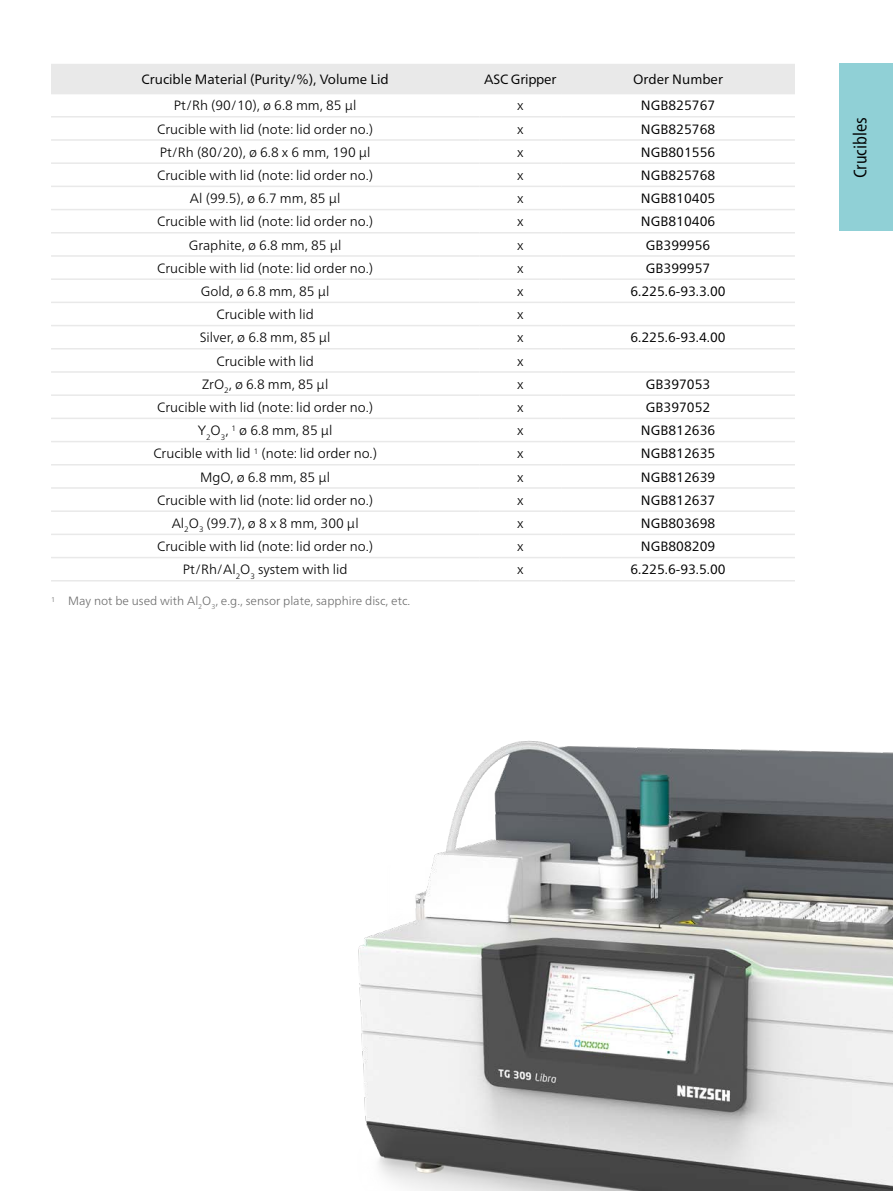
<style>
.page{position:relative;width:893px;height:1191px;background:#fff}
.page>*{position:absolute;margin:0;border:0;box-sizing:border-box;transform-origin:0 0}
.Subhead_1_schwarz_n{font:condensed 18px "Frutiger Neue LTW1 G";color:#000}
.Tabellenkörper_n{font:300 13.5px "Frutiger Neue LTW1 G";color:#000}
.Tabellenkörper_n-2{font:13.5px "Frutiger Neue LTW1 G";color:#000}
.Tabellenkörper_n-3{font:13.5px "Frutiger Neue LTW1 G";letter-spacing:-.02em;color:#000}
.Bildunterschrift_n{font:300 12px "Frutiger Neue LTW1 G";color:#6e6e6e}
</style>
<div class="page">
<img style="left:358px;top:740px;width:535px;height:451px">
<div style="left:51px;top:64px;width:744px;height:29px;background:#e9e9e9"></div>
<hr style="left:51px;top:116px;width:428px;height:1px;background:#e9e9e9">
<hr style="left:479px;top:116px;width:82px;height:1px;background:#e9e9e9">
<hr style="left:561px;top:116px;width:234px;height:1px;background:#e9e9e9">
<hr style="left:51px;top:139px;width:428px;height:2px;background:#e9e9e9">
<hr style="left:479px;top:139px;width:82px;height:2px;background:#e9e9e9">
<hr style="left:561px;top:139px;width:234px;height:2px;background:#e9e9e9">
<hr style="left:51px;top:162px;width:428px;height:2px;background:#e9e9e9">
<hr style="left:479px;top:162px;width:82px;height:2px;background:#e9e9e9">
<hr style="left:561px;top:162px;width:234px;height:2px;background:#e9e9e9">
<hr style="left:51px;top:186px;width:428px;height:1px;background:#e9e9e9">
<hr style="left:479px;top:186px;width:82px;height:1px;background:#e9e9e9">
<hr style="left:561px;top:186px;width:234px;height:1px;background:#e9e9e9">
<hr style="left:51px;top:209px;width:428px;height:1px;background:#e9e9e9">
<hr style="left:479px;top:209px;width:82px;height:1px;background:#e9e9e9">
<hr style="left:561px;top:209px;width:234px;height:1px;background:#e9e9e9">
<hr style="left:51px;top:232px;width:428px;height:1px;background:#e9e9e9">
<hr style="left:479px;top:232px;width:82px;height:1px;background:#e9e9e9">
<hr style="left:561px;top:232px;width:234px;height:1px;background:#e9e9e9">
<hr style="left:51px;top:255px;width:428px;height:2px;background:#e9e9e9">
<hr style="left:479px;top:255px;width:82px;height:2px;background:#e9e9e9">
<hr style="left:561px;top:255px;width:234px;height:2px;background:#e9e9e9">
<hr style="left:51px;top:278px;width:428px;height:2px;background:#e9e9e9">
<hr style="left:479px;top:278px;width:82px;height:2px;background:#e9e9e9">
<hr style="left:561px;top:278px;width:234px;height:2px;background:#e9e9e9">
<hr style="left:51px;top:302px;width:428px;height:1px;background:#e9e9e9">
<hr style="left:479px;top:302px;width:82px;height:1px;background:#e9e9e9">
<hr style="left:561px;top:302px;width:234px;height:1px;background:#e9e9e9">
<hr style="left:51px;top:325px;width:428px;height:1px;background:#e9e9e9">
<hr style="left:479px;top:325px;width:82px;height:1px;background:#e9e9e9">
<hr style="left:561px;top:325px;width:234px;height:1px;background:#e9e9e9">
<hr style="left:51px;top:348px;width:428px;height:1px;background:#e9e9e9">
<hr style="left:479px;top:348px;width:82px;height:1px;background:#e9e9e9">
<hr style="left:561px;top:348px;width:234px;height:1px;background:#e9e9e9">
<hr style="left:51px;top:371px;width:428px;height:2px;background:#e9e9e9">
<hr style="left:479px;top:371px;width:82px;height:2px;background:#e9e9e9">
<hr style="left:561px;top:371px;width:234px;height:2px;background:#e9e9e9">
<hr style="left:51px;top:394px;width:428px;height:2px;background:#e9e9e9">
<hr style="left:479px;top:394px;width:82px;height:2px;background:#e9e9e9">
<hr style="left:561px;top:394px;width:234px;height:2px;background:#e9e9e9">
<hr style="left:51px;top:417px;width:428px;height:2px;background:#e9e9e9">
<hr style="left:479px;top:417px;width:82px;height:2px;background:#e9e9e9">
<hr style="left:561px;top:417px;width:234px;height:2px;background:#e9e9e9">
<hr style="left:51px;top:441px;width:428px;height:1px;background:#e9e9e9">
<hr style="left:479px;top:441px;width:82px;height:1px;background:#e9e9e9">
<hr style="left:561px;top:441px;width:234px;height:1px;background:#e9e9e9">
<hr style="left:51px;top:464px;width:428px;height:1px;background:#e9e9e9">
<hr style="left:479px;top:464px;width:82px;height:1px;background:#e9e9e9">
<hr style="left:561px;top:464px;width:234px;height:1px;background:#e9e9e9">
<hr style="left:51px;top:487px;width:428px;height:2px;background:#e9e9e9">
<hr style="left:479px;top:487px;width:82px;height:2px;background:#e9e9e9">
<hr style="left:561px;top:487px;width:234px;height:2px;background:#e9e9e9">
<hr style="left:51px;top:510px;width:428px;height:2px;background:#e9e9e9">
<hr style="left:479px;top:510px;width:82px;height:2px;background:#e9e9e9">
<hr style="left:561px;top:510px;width:234px;height:2px;background:#e9e9e9">
<hr style="left:51px;top:533px;width:428px;height:2px;background:#e9e9e9">
<hr style="left:479px;top:533px;width:82px;height:2px;background:#e9e9e9">
<hr style="left:561px;top:533px;width:234px;height:2px;background:#e9e9e9">
<hr style="left:51px;top:557px;width:428px;height:1px;background:#e9e9e9">
<hr style="left:479px;top:557px;width:82px;height:1px;background:#e9e9e9">
<hr style="left:561px;top:557px;width:234px;height:1px;background:#e9e9e9">
<hr style="left:51px;top:580px;width:428px;height:1px;background:#e9e9e9">
<hr style="left:479px;top:580px;width:82px;height:1px;background:#e9e9e9">
<hr style="left:561px;top:580px;width:234px;height:1px;background:#e9e9e9">
<hr style="left:51px;top:93px;width:428px;height:1px;background:#e9e9e9">
<hr style="left:479px;top:93px;width:82px;height:1px;background:#e9e9e9">
<hr style="left:561px;top:93px;width:234px;height:1px;background:#e9e9e9">
<div style="left:839px;top:64px;width:54px;height:167px;background:#90d0d6"></div>
<p class="Tabellenkörper_n-2" style="left:142px;top:69px;width:249px">Crucible Material (Purity/%), Volume Lid</p>
<p class="Tabellenkörper_n-3" style="left:484px;top:69px;width:74px">ASC Gripper</p>
<p class="Tabellenkörper_n-2" style="left:633px;top:69px;width:91px">Order Number</p>
<p class="Tabellenkörper_n" style="left:174px;top:97px;width:184px">Pt/Rh (90/10), ø 6.8 mm, 85 μl</p>
<p class="Tabellenkörper_n" style="left:517px;top:97px;width:8px">x</p>
<p class="Tabellenkörper_n-2" style="left:641px;top:96px;width:76px">NGB825767</p>
<p class="Tabellenkörper_n" style="left:157px;top:121px;width:218px">Crucible with lid (note: lid order no.)</p>
<p class="Tabellenkörper_n" style="left:517px;top:121px;width:8px">x</p>
<p class="Tabellenkörper_n-2" style="left:641px;top:119px;width:76px">NGB825768</p>
<p class="Tabellenkörper_n" style="left:160px;top:144px;width:212px">Pt/Rh (80/20), ø 6.8 x 6 mm, 190 μl</p>
<p class="Tabellenkörper_n" style="left:517px;top:144px;width:8px">x</p>
<p class="Tabellenkörper_n-2" style="left:641px;top:142px;width:76px">NGB801556</p>
<p class="Tabellenkörper_n" style="left:157px;top:167px;width:218px">Crucible with lid (note: lid order no.)</p>
<p class="Tabellenkörper_n" style="left:517px;top:167px;width:8px">x</p>
<p class="Tabellenkörper_n-2" style="left:641px;top:165px;width:76px">NGB825768</p>
<p class="Tabellenkörper_n" style="left:190px;top:190px;width:152px">Al (99.5), ø 6.7 mm, 85 μl</p>
<p class="Tabellenkörper_n" style="left:517px;top:190px;width:8px">x</p>
<p class="Tabellenkörper_n-2" style="left:641px;top:188px;width:76px">NGB810405</p>
<p class="Tabellenkörper_n" style="left:157px;top:213px;width:218px">Crucible with lid (note: lid order no.)</p>
<p class="Tabellenkörper_n" style="left:517px;top:213px;width:8px">x</p>
<p class="Tabellenkörper_n-2" style="left:641px;top:212px;width:76px">NGB810406</p>
<p class="Tabellenkörper_n" style="left:189px;top:237px;width:154px">Graphite, ø 6.8 mm, 85 μl</p>
<p class="Tabellenkörper_n" style="left:517px;top:237px;width:8px">x</p>
<p class="Tabellenkörper_n-2" style="left:646px;top:235px;width:66px">GB399956</p>
<p class="Tabellenkörper_n" style="left:157px;top:260px;width:218px">Crucible with lid (note: lid order no.)</p>
<p class="Tabellenkörper_n" style="left:517px;top:260px;width:8px">x</p>
<p class="Tabellenkörper_n-2" style="left:646px;top:258px;width:66px">GB399957</p>
<p class="Tabellenkörper_n" style="left:201px;top:283px;width:130px">Gold, ø 6.8 mm, 85 μl</p>
<p class="Tabellenkörper_n" style="left:517px;top:283px;width:8px">x</p>
<p class="Tabellenkörper_n-2" style="left:630px;top:281px;width:97px">6.225.6-93.3.00</p>
<p class="Tabellenkörper_n" style="left:216px;top:306px;width:99px">Crucible with lid</p>
<p class="Tabellenkörper_n" style="left:517px;top:306px;width:8px">x</p>
<p class="Tabellenkörper_n" style="left:200px;top:329px;width:132px">Silver, ø 6.8 mm, 85 μl</p>
<p class="Tabellenkörper_n" style="left:517px;top:329px;width:8px">x</p>
<p class="Tabellenkörper_n-2" style="left:630px;top:328px;width:97px">6.225.6-93.4.00</p>
<p class="Tabellenkörper_n" style="left:216px;top:352px;width:99px">Crucible with lid</p>
<p class="Tabellenkörper_n" style="left:517px;top:352px;width:8px">x</p>
<p class="Tabellenkörper_n" style="left:202px;top:376px;width:128px">ZrO<sub>2</sub>, ø 6.8 mm, 85 μl</p>
<p class="Tabellenkörper_n" style="left:517px;top:376px;width:8px">x</p>
<p class="Tabellenkörper_n-2" style="left:646px;top:374px;width:66px">GB397053</p>
<p class="Tabellenkörper_n" style="left:157px;top:399px;width:218px">Crucible with lid (note: lid order no.)</p>
<p class="Tabellenkörper_n" style="left:517px;top:399px;width:8px">x</p>
<p class="Tabellenkörper_n-2" style="left:646px;top:397px;width:66px">GB397052</p>
<p class="Tabellenkörper_n" style="left:198px;top:422px;width:136px">Y<sub>2</sub>O<sub>3</sub>, <sup>1</sup> ø 6.8 mm, 85 μl</p>
<p class="Tabellenkörper_n" style="left:517px;top:422px;width:8px">x</p>
<p class="Tabellenkörper_n-2" style="left:641px;top:420px;width:76px">NGB812636</p>
<p class="Tabellenkörper_n" style="left:153px;top:445px;width:225px">Crucible with lid <sup>1</sup> (note: lid order no.)</p>
<p class="Tabellenkörper_n" style="left:517px;top:445px;width:8px">x</p>
<p class="Tabellenkörper_n-2" style="left:641px;top:444px;width:76px">NGB812635</p>
<p class="Tabellenkörper_n" style="left:200px;top:468px;width:131px">MgO, ø 6.8 mm, 85 μl</p>
<p class="Tabellenkörper_n" style="left:517px;top:468px;width:8px">x</p>
<p class="Tabellenkörper_n-2" style="left:641px;top:467px;width:76px">NGB812639</p>
<p class="Tabellenkörper_n" style="left:157px;top:492px;width:218px">Crucible with lid (note: lid order no.)</p>
<p class="Tabellenkörper_n" style="left:517px;top:492px;width:8px">x</p>
<p class="Tabellenkörper_n-2" style="left:641px;top:490px;width:76px">NGB812637</p>
<p class="Tabellenkörper_n" style="left:172px;top:515px;width:188px">Al<sub>2</sub>O<sub>3</sub> (99.7), ø 8 x 8 mm, 300 μl</p>
<p class="Tabellenkörper_n" style="left:517px;top:515px;width:8px">x</p>
<p class="Tabellenkörper_n-2" style="left:641px;top:513px;width:76px">NGB803698</p>
<p class="Tabellenkörper_n" style="left:157px;top:538px;width:218px">Crucible with lid (note: lid order no.)</p>
<p class="Tabellenkörper_n" style="left:517px;top:538px;width:8px">x</p>
<p class="Tabellenkörper_n-2" style="left:641px;top:536px;width:76px">NGB808209</p>
<p class="Tabellenkörper_n" style="left:183px;top:561px;width:166px">Pt/Rh/Al<sub>2</sub>O<sub>3</sub> system with lid</p>
<p class="Tabellenkörper_n" style="left:517px;top:561px;width:8px">x</p>
<p class="Tabellenkörper_n-2" style="left:630px;top:560px;width:97px">6.225.6-93.5.00</p>
<p class="Bildunterschrift_n" style="left:51px;top:594px;width:361px"><sup>1</sup> May not be used with Al<sub>2</sub>O<sub>3</sub>, e.g., sensor plate, sapphire disc, etc.</p>
<p class="Subhead_1_schwarz_n" style="left:847px;top:178px;width:63px;rotate:-90deg">Crucibles</p>
</div>
